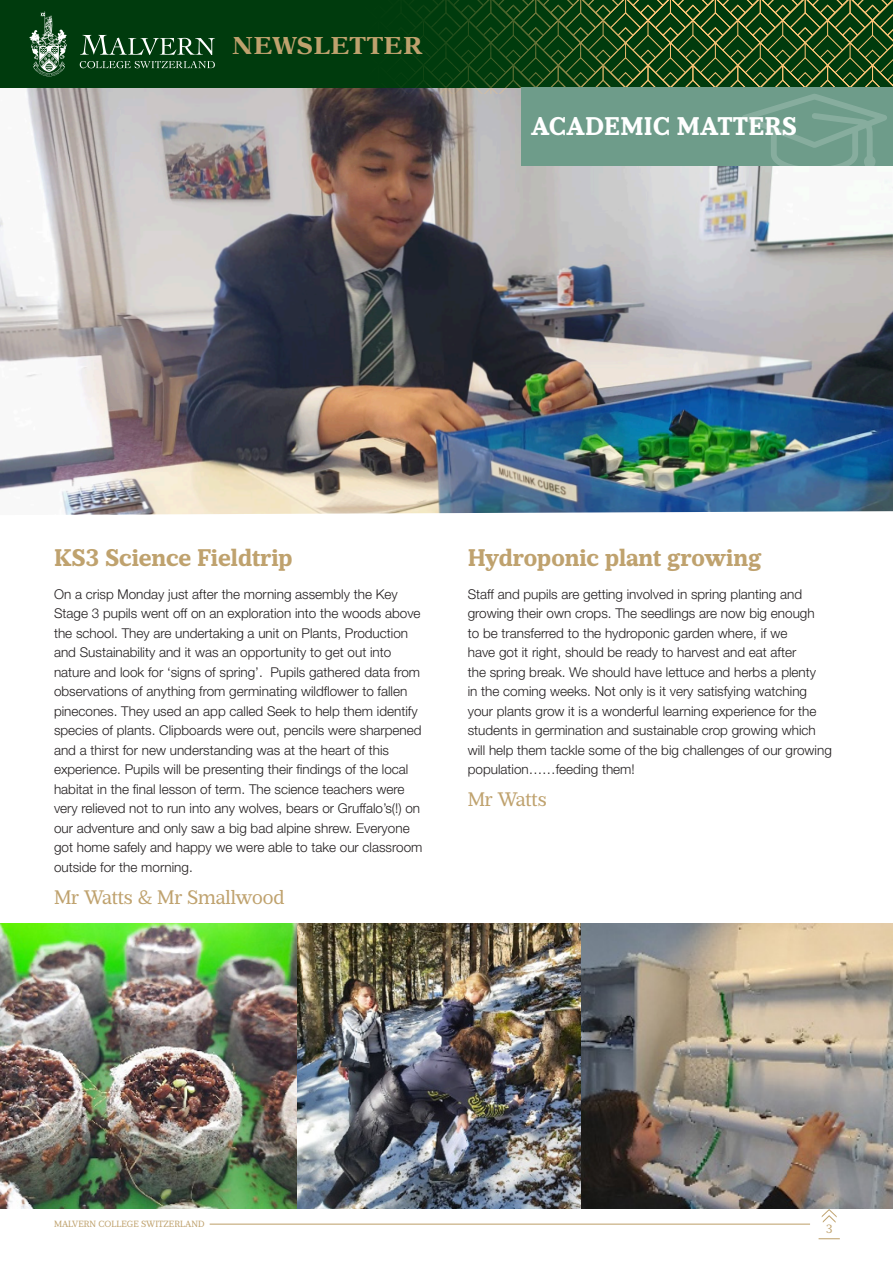
<style>
.page{position:relative;width:893px;height:1263px;background:#fff}
.page>*{position:absolute;margin:0;border:0;box-sizing:border-box;transform-origin:0 0}
.article_title{font:700 25.5px "Prumo Slab";letter-spacing:.01em;color:#fff}
.t1{font:500 25.5px "Aster";letter-spacing:.01em;color:#bfa26e}
.gold_sub{font:700 24px "Prumo Slab";color:#bfa26e}
.gold_name{font:19.5px "Prumo Slab";color:#bfa26e}
.Text{font:300 13.5px/19.5px "Helvetica Neue LT Pro";color:#231f20}
.t2{font:12px "Prumo Slab";color:#bfa26e}
.t3{font:9px "Prumo Slab";color:#bfa26e}
</style>
<div class="page">
<svg style="left:819px;top:1238px;width:21px;height:1px"></svg>
<svg style="left:822px;top:1209px;width:15px;height:14px"></svg>
<hr style="left:210px;top:1223px;width:600px;height:2px;background:#bfa26e">
<img style="left:0;top:87px;width:893px;height:428px">
<div style="left:0;top:0;width:893px;height:87px;background:#003b0d"></div>
<svg style="left:29px;top:11px;width:38px;height:65px"></svg>
<svg style="left:80px;top:35px;width:135px;height:20px"></svg>
<svg style="left:80px;top:61px;width:135px;height:7px"></svg>
<svg style="left:336px;top:0;width:557px;height:166px"></svg>
<img style="left:0;top:923px;width:568px;height:286px">
<img style="left:568px;top:923px;width:325px;height:286px">
<p class="t1" style="left:232px;top:30px;width:192px">NEWSLETTER</p>
<p class="article_title" style="left:531px;top:110px;width:268px">ACADEMIC MATTERS</p>
<p class="gold_sub" style="left:54px;top:544px;width:240px">KS3 Science Fieldtrip</p>
<p class="Text" style="left:54px;top:584px;width:370px">On a crisp Monday just after the morning assembly the Key Stage 3 pupils went off on an exploration into the woods above the school. They are undertaking a unit on Plants, Production and Sustainability and it was an opportunity to get out into nature and look for ‘signs of spring’. Pupils gathered data from observations of anything from germinating wildflower to fallen pinecones. They used an app called Seek to help them identify species of plants. Clipboards were out, pencils were sharpened and a thirst for new understanding was at the heart of this experience. Pupils will be presenting their findings of the local habitat in the final lesson of term. The science teachers were very relieved not to run into any wolves, bears or Gruffalo’s(!) on our adventure and only saw a big bad alpine shrew. Everyone got home safely and happy we were able to take our classroom outside for the morning.</p>
<p class="gold_name" style="left:54px;top:886px;width:232px">Mr Watts &amp; Mr Smallwood</p>
<p class="gold_sub" style="left:468px;top:544px;width:295px">Hydroponic plant growing</p>
<p class="Text" style="left:468px;top:584px;width:366px">Staff and pupils are getting involved in spring planting and growing their own crops. The seedlings are now big enough<br>to be transferred to the hydroponic garden where, if we<br>have got it right, should be ready to harvest and eat after<br>the spring break. We should have lettuce and herbs a plenty<br>in the coming weeks. Not only is it very satisfying watching your plants grow it is a wonderful learning experience for the students in germination and sustainable crop growing which will help them tackle some of the big challenges of our growing population……feeding them!</p>
<p class="gold_name" style="left:468px;top:788px;width:80px">Mr Watts</p>
<p class="t3" style="left:54px;top:1218px;width:152px">MALVERN COLLEGE SWITZERLAND</p>
<p class="t2" style="left:826px;top:1222px;width:8px">3</p>
</div>
